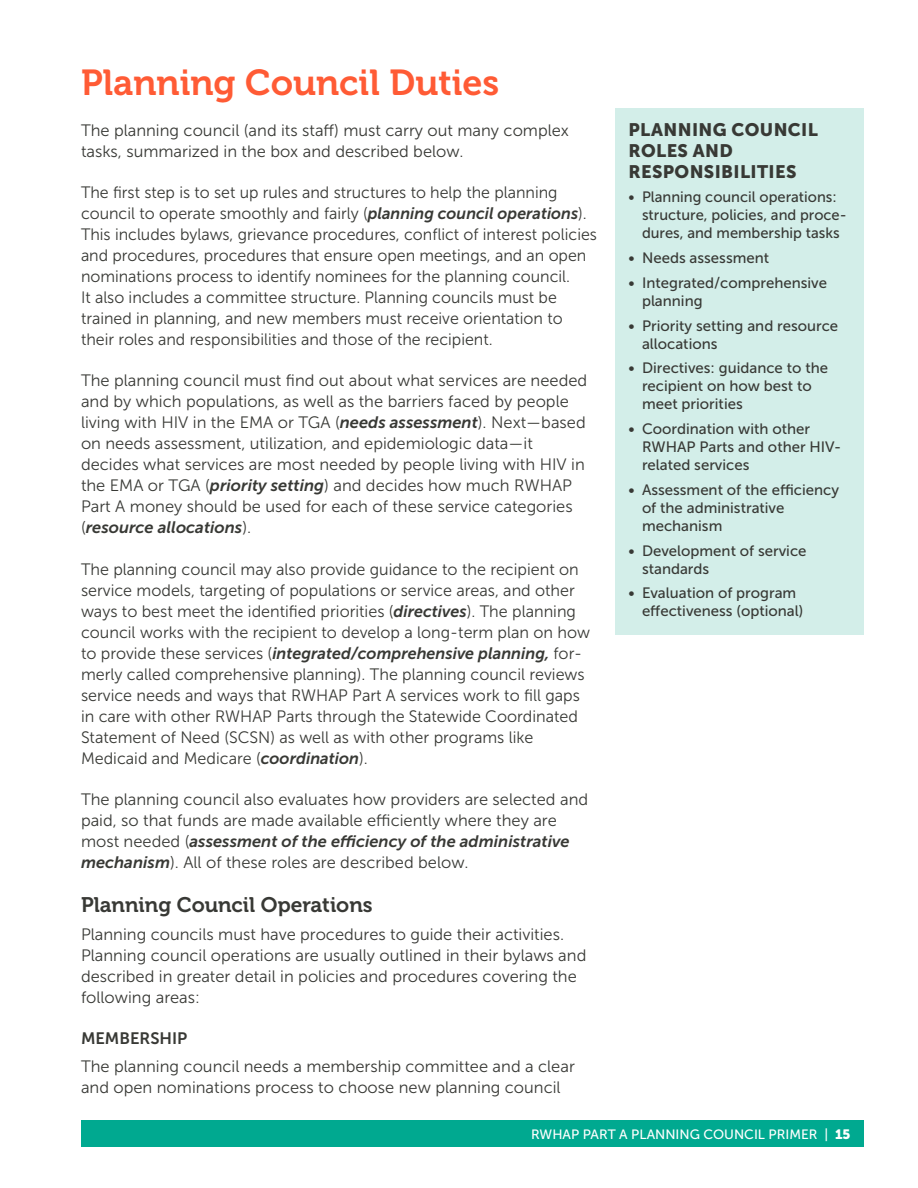
<style>
.page{position:relative;width:918px;height:1188px;background:#fff}
.page>*{position:absolute;margin:0;border:0;box-sizing:border-box;transform-origin:0 0}
.t1{font:36px "Museo 700";color:#ff5b35}
.t2{font:21px "Museo 700";color:#383935}
.sidebar__h1{font:18px/21px "Museo Sans 900";letter-spacing:.02em;color:#383935}
.main{font:16.5px/21px "Museo Sans 300";color:#383935}
.t3{font:16.5px "Museo Sans 700";color:#383935}
.t4{font:15px/18px "Museo Sans 500";color:#383935}
.t5{font:13.5px "Museo Sans 500";color:#fff}
.s1{font-family:"Museo Sans 700";font-style:italic}
.s2{font-family:"Museo Sans 900"}
</style>
<div class="page">
<div style="left:81px;top:1120px;width:783px;height:28px;background:#00a990"></div>
<div style="left:615px;top:109px;width:249px;height:526px;background:#d3eee9"></div>
<p class="t1" style="left:81px;top:62px;width:420px">Planning Council Duties</p>
<p class="main" style="left:81px;top:120px;width:490px">The planning council (and its staff) must carry out many complex tasks, summarized in the box and described below.</p>
<p class="main" style="left:81px;top:182px;width:518px">The first step is to set up rules and structures to help the planning council to operate smoothly and fairly (<span class="s1">planning council operations</span>).<br>This includes bylaws, grievance procedures, conflict of interest policies and procedures, procedures that ensure open meetings, and an open nominations process to identify nominees for the planning council.<br>It also includes a committee structure. Planning councils must be trained in planning, and new members must receive orientation to their roles and responsibilities and those of the recipient.</p>
<p class="main" style="left:81px;top:370px;width:508px">The planning council must find out about what services are needed and by which populations, as well as the barriers faced by people living with HIV in the EMA or TGA (<span class="s1">needs assessment</span>). Next—based on needs assessment, utilization, and epidemiologic data—it decides what services are most needed by people living with HIV in the EMA or TGA (<span class="s1">priority setting</span>) and decides how much RWHAP Part A money should be used for each of these service categories (<span class="s1">resource allocations</span>).</p>
<p class="main" style="left:81px;top:558px;width:511px">The planning council may also provide guidance to the recipient on service models, targeting of populations or service areas, and other ways to best meet the identified priorities (<span class="s1">directives</span>). The planning council works with the recipient to develop a long-term plan on how to provide these services (<span class="s1">integrated/comprehensive planning,</span> for&shy;merly called comprehensive planning). The planning council reviews service needs and ways that RWHAP Part A services work to fill gaps in care with other RWHAP Parts through the Statewide Coordinated Statement of Need (SCSN) as well as with other programs like Medicaid and Medicare (<span class="s1">coordination</span>).</p>
<p class="main" style="left:81px;top:789px;width:509px">The planning council also evaluates how providers are selected and paid, so that funds are made available efficiently where they are most needed (<span class="s1">assessment of the efficiency of the administrative mechanism</span>). All of these roles are described below.</p>
<p class="t2" style="left:81px;top:893px;width:293px">Planning Council Operations</p>
<p class="main" style="left:81px;top:924px;width:507px">Planning councils must have procedures to guide their activities.<br>Planning council operations are usually outlined in their bylaws and described in greater detail in policies and procedures covering the following areas:</p>
<p class="t3" style="left:81px;top:1029px;width:108px">MEMBERSHIP</p>
<p class="main" style="left:81px;top:1056px;width:495px">The planning council needs a membership committee and a clear and open nominations process to choose new planning council</p>
<p class="sidebar__h1" style="left:628px;top:119px;width:191px">PLANNING COUNCIL<br>ROLES AND<br>RESPONSIBILITIES</p>
<p class="t4" style="left:642px;top:188px;width:206px;text-indent:-14px">• Planning council operations: structure, policies, and proce&shy;dures, and membership tasks</p>
<p class="t4" style="left:628px;top:249px;width:142px">• Needs assessment</p>
<p class="t4" style="left:642px;top:274px;width:187px;text-indent:-14px">• Integrated/comprehensive planning</p>
<p class="t4" style="left:642px;top:317px;width:198px;text-indent:-14px">• Priority setting and resource allocations</p>
<p class="t4" style="left:642px;top:359px;width:188px;text-indent:-14px">• Directives: guidance to the recipient on how best to meet priorities</p>
<p class="t4" style="left:642px;top:420px;width:201px;text-indent:-14px">• Coordination with other<br>RWHAP Parts and other HIV&shy;related services</p>
<p class="t4" style="left:642px;top:481px;width:199px;text-indent:-14px">• Assessment of the efficiency of the administrative mechanism</p>
<p class="t4" style="left:642px;top:542px;width:166px;text-indent:-14px">• Development of service standards</p>
<p class="t4" style="left:642px;top:584px;width:163px;text-indent:-14px">• Evaluation of program effectiveness (optional)</p>
<p class="t5" style="left:531px;top:1127px;width:321px">RWHAP PART A PLANNING COUNCIL PRIMER | <span class="s2">15</span></p>
</div>
